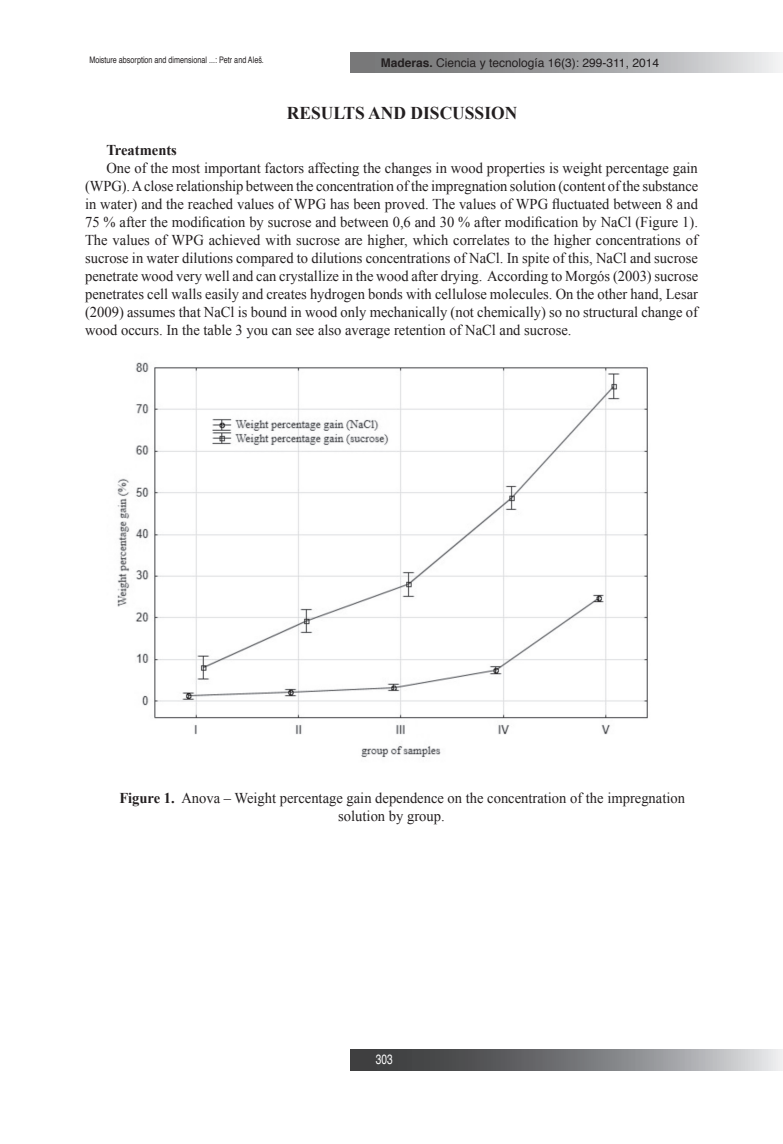
<style>
.page{position:relative;width:783px;height:1144px;background:#fff}
.page>*{position:absolute;margin:0;border:0;box-sizing:border-box;transform-origin:0 0}
.t1{font:700 18px "Times New Roman";color:#231f20}
.t2{font:15px/18px "Times New Roman";color:#231f20;text-align:justify}
.t3{font:700 15px "Times New Roman";color:#231f20}
.t4{font:13.5px "Helvetica";color:#fff;scale:.75 1}
.t5{font:12px "Helvetica";color:#231f20}
.t6{font:9px "Helvetica";color:#231f20;scale:.8 1}
.s1{font-weight:700}
</style>
<div class="page">
<svg style="left:350px;top:52px;width:432px;height:21px;background:#a3a4a5"></svg>
<svg style="left:350px;top:1050px;width:432px;height:20px;background:#7c7d7f"></svg>
<img style="left:117px;top:362px;width:531px;height:396px">
<p class="t6" style="left:89px;top:53px;width:220px">Moisture absorption and dimensional ...: Petr and Aleš.</p>
<p class="t5" style="left:381px;top:54px;width:279px"><span class="s1">Maderas.</span> Ciencia y tecnología 16(3): 299-311, 2014</p>
<p class="t1" style="left:287px;top:100px;width:232px">RESULTS AND DISCUSSION</p>
<p class="t3" style="left:106px;top:139px;width:72px">Treatments</p>
<p class="t2" style="left:85px;top:158px;width:614px;text-indent:21px">One of the most important factors affecting the changes in wood properties is weight percentage gain (WPG). A close relationship between the concentration of the impregnation solution (content of the substance in water) and the reached values of WPG has been proved. The values of WPG fluctuated between 8 and 75 % after the modification by sucrose and between 0,6 and 30 % after modification by NaCl (Figure 1).<br>The values of WPG achieved with sucrose are higher, which correlates to the higher concentrations of sucrose in water dilutions compared to dilutions concentrations of NaCl. In spite of this, NaCl and sucrose penetrate wood very well and can crystallize in the wood after drying. According to Morgós (2003) sucrose penetrates cell walls easily and creates hydrogen bonds with cellulose molecules. On the other hand, Lesar (2009) assumes that NaCl is bound in wood only mechanically (not chemically) so no structural change of wood occurs. In the table 3 you can see also average retention of NaCl and sucrose.</p>
<p class="t2" style="left:338px;top:788px;width:348px;text-indent:-219px"><span class="s1">Figure 1.</span> Anova – Weight percentage gain dependence on the concentration of the impregnation solution by group.</p>
<p class="t4" style="left:375px;top:1049px;width:24px">303</p>
</div>
